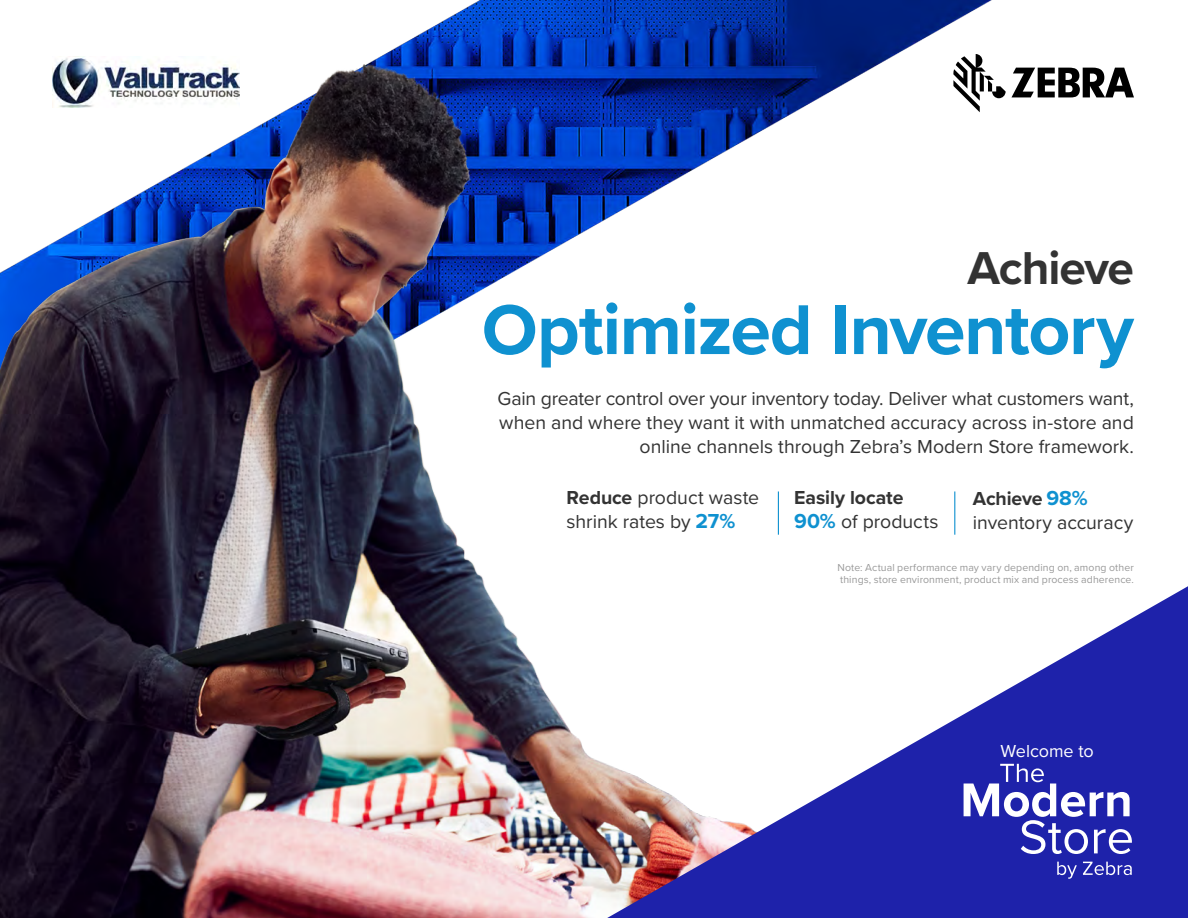
<style>
.page{position:relative;width:1188px;height:918px;background:#fff}
.page>*{position:absolute;margin:0;border:0;box-sizing:border-box;transform-origin:0 0}
.t1{font:700 73.05px "Proxima Nova";letter-spacing:-.02em;color:#0f91d0}
.t2{font:700 47.85px "Proxima Nova";color:#333}
.t3{font:19.5px/24px "Proxima Nova";letter-spacing:-.005em;color:#333}
.t4{font:700 19.5px/24px "Proxima Nova";color:#333}
.t5{font:18px "Proxima Nova";color:#fff}
.t6{font:10.5px/12px "Proxima Nova";letter-spacing:.01em;color:#999}
.s1{font-weight:700}
.s2{font-weight:700;font-size:21px;color:#0f91d0}
.s3{font-size:21px;color:#0f91d0}
.s4{font-weight:400}
</style>
<div class="page">
<img style="left:397px;top:0;width:595px;height:513px">
<hr style="left:954px;top:491px;width:1px;height:44px;background:#0f91d0">
<img style="left:0;top:47px;width:862px;height:871px">
<svg style="left:607px;top:586px;width:581px;height:332px"></svg>
<svg style="left:1057px;top:862px;width:20px;height:17px"></svg>
<svg style="left:1083px;top:862px;width:49px;height:13px"></svg>
<svg style="left:964px;top:764px;width:168px;height:90px"></svg>
<svg style="left:953px;top:54px;width:181px;height:58px"></svg>
<img style="left:53px;top:57px;width:187px;height:50px">
<h2 class="t2" style="left:967px;top:232px;width:168px">Achieve</h2>
<h1 class="t1" style="left:482px;top:275px;width:654px">Optimized Inventory</h1>
<p class="t3" style="left:498px;top:385px;width:638px;text-align:right">Gain greater control over your inventory today. Deliver what customers want, when and where they want it with unmatched accuracy across in-store and online channels through Zebra’s Modern Store framework.</p>
<p class="t3" style="left:567px;top:485px;width:194px"><span class="s1">Reduce</span> product waste shrink rates by <span class="s2">27%</span></p>
<p class="t4" style="left:794px;top:485px;width:146px">Easily locate<br><span class="s3">90%</span> <span class="s4">of products</span></p>
<p class="t3" style="left:973px;top:486px;width:162px"><span class="s1">Achieve</span> <span class="s2">98% </span>inventory accuracy</p>
<p class="t6" style="left:838px;top:561px;width:298px">Note: Actual performance may vary depending on, among other things, store environment, product mix and process adherence.</p>
<p class="t5" style="left:1000px;top:737px;width:95px">Welcome to</p>
</div>
